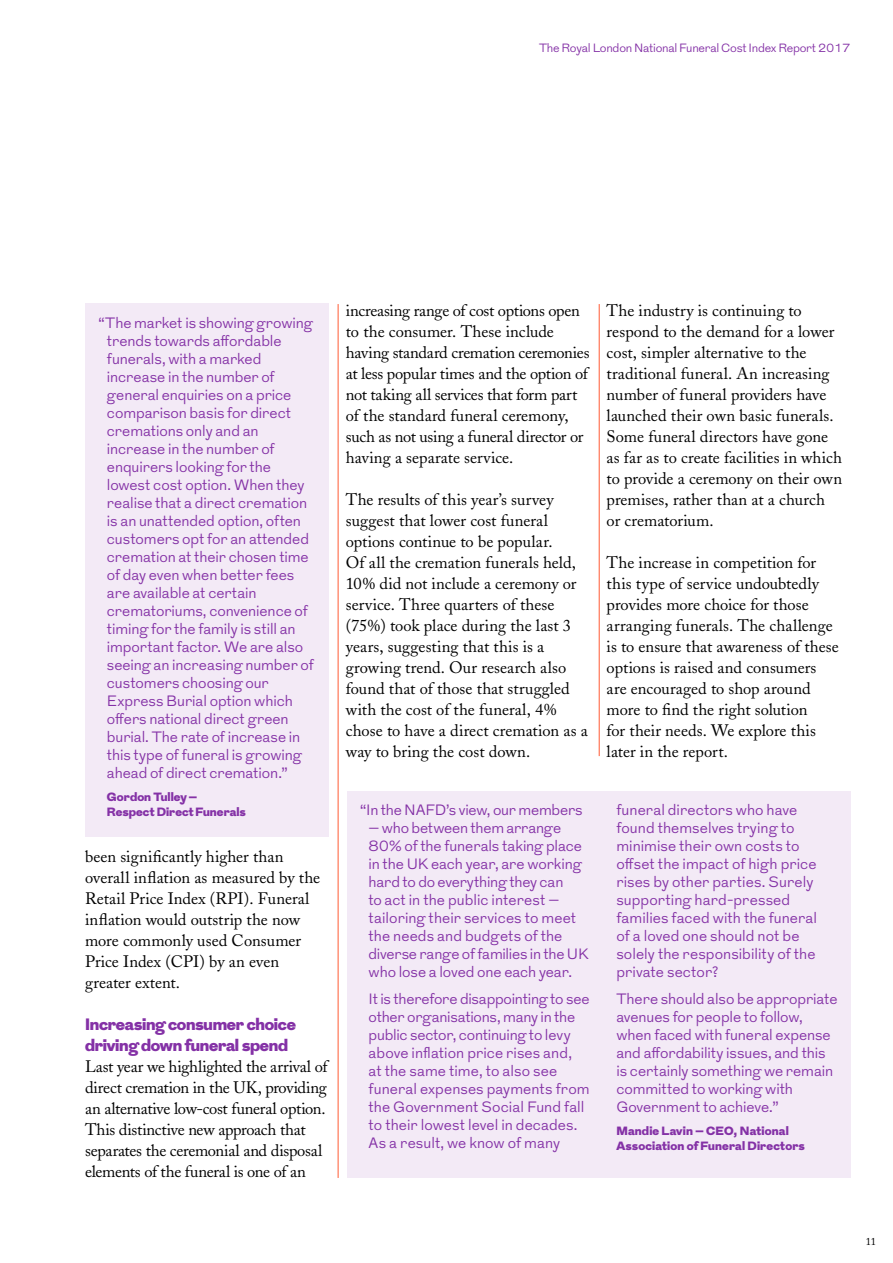
<style>
.page{position:relative;width:893px;height:1263px;background:#fff}
.page>*{position:absolute;margin:0;border:0;box-sizing:border-box;transform-origin:0 0}
.t1{font:16.5px/21px "Adobe Caslon";color:#000}
.t2{font:16.5px/21px "Adobe Caslon";letter-spacing:-.02em;color:#000}
.t3{font:900 16.5px/21px "Grot";letter-spacing:-.015em;color:#8431a6}
.t4{font:300 15px/18px "Grot";letter-spacing:-.005em;color:#8431a6}
.t5{font:900 12px/15px "Grot";letter-spacing:.01em;color:#8431a6}
.t6{font:300 12px "Grot";letter-spacing:-.02em;color:#8431a6}
.t7{font:10.5px "Adobe Caslon";color:#000}
</style>
<div class="page">
<hr style="left:338px;top:304px;width:1px;height:874px;background:#ff5b35">
<hr style="left:599px;top:304px;width:1px;height:452px;background:#ff5b35">
<div style="left:347px;top:791px;width:503px;height:387px;background:#f3eaf6"></div>
<div style="left:86px;top:304px;width:243px;height:533px;background:#f3eaf6"></div>
<p class="t6" style="left:539px;top:39px;width:313px">The Royal London National Funeral Cost Index Report 2017</p>
<p class="t4" style="left:107px;top:314px;width:208px;text-indent:-9px">“The market is showing growing trends towards affordable funerals, with a marked increase in the number of general enquiries on a price comparison basis for direct cremations only and an increase in the number of enquirers looking for the lowest cost option. When they realise that a direct cremation is an unattended option, often customers opt for an attended cremation at their chosen time of day even when better fees are available at certain crematoriums, convenience of timing for the family is still an important factor. We are also seeing an increasing number of customers choosing our<br>Express Burial option which offers national direct green burial. The rate of increase in this type of funeral is growing ahead of direct cremation.”</p>
<p class="t5" style="left:107px;top:790px;width:140px">Gordon Tulley –<br>Respect Direct Funerals</p>
<p class="t1" style="left:85px;top:846px;width:237px">been significantly higher than overall inflation as measured by the<br>Retail Price Index (RPI). Funeral inflation would outstrip the now more commonly used Consumer<br>Price Index (CPI) by an even greater extent.</p>
<p class="t3" style="left:85px;top:1015px;width:212px">Increasing consumer choice driving down funeral spend</p>
<p class="t2" style="left:85px;top:1056px;width:244px">Last year we highlighted the arrival of direct cremation in the UK, providing an alternative low-cost funeral option.<br>This distinctive new approach that separates the ceremonial and disposal elements of the funeral is one of an</p>
<p class="t1" style="left:346px;top:300px;width:245px">increasing range of cost options open to the consumer. These include having standard cremation ceremonies at less popular times and the option of not taking all services that form part of the standard funeral ceremony, such as not using a funeral director or having a separate service.</p>
<p class="t1" style="left:346px;top:489px;width:243px">The results of this year’s survey suggest that lower cost funeral options continue to be popular.<br>Of all the cremation funerals held,<br>10% did not include a ceremony or service. Three quarters of these (75%) took place during the last 3 years, suggesting that this is a growing trend. Our research also found that of those that struggled with the cost of the funeral, 4% chose to have a direct cremation as a way to bring the cost down.</p>
<p class="t4" style="left:360px;top:801px;width:224px">“In the NAFD’s view, our members</p>
<p class="t4" style="left:369px;top:819px;width:221px">– who between them arrange<br>80% of the funerals taking place in the UK each year, are working hard to do everything they can<br>to act in the public interest – tailoring their services to meet the needs and budgets of the diverse range of families in the UK who lose a loved one each year.</p>
<p class="t4" style="left:369px;top:990px;width:223px">It is therefore disappointing to see other organisations, many in the public sector, continuing to levy above inflation price rises and,<br>at the same time, to also see funeral expenses payments from the Government Social Fund fall to their lowest level in decades.<br>As a result, we know of many</p>
<p class="t1" style="left:607px;top:300px;width:237px">The industry is continuing to respond to the demand for a lower cost, simpler alternative to the traditional funeral. An increasing number of funeral providers have launched their own basic funerals.<br>Some funeral directors have gone as far as to create facilities in which to provide a ceremony on their own premises, rather than at a church or crematorium.</p>
<p class="t1" style="left:607px;top:552px;width:234px">The increase in competition for this type of service undoubtedly provides more choice for those arranging funerals. The challenge is to ensure that awareness of these options is raised and consumers are encouraged to shop around more to find the right solution<br>for their needs. We explore this later in the report.</p>
<p class="t4" style="left:616px;top:801px;width:202px">funeral directors who have found themselves trying to minimise their own costs to offset the impact of high price rises by other parties. Surely supporting hard-pressed families faced with the funeral of a loved one should not be solely the responsibility of the private sector?</p>
<p class="t4" style="left:616px;top:990px;width:223px">There should also be appropriate avenues for people to follow, when faced with funeral expense and affordability issues, and this is certainly something we remain committed to working with<br>Government to achieve.”</p>
<p class="t5" style="left:616px;top:1124px;width:190px">Mandie Lavin – CEO, National<br>Association of Funeral Directors</p>
<p class="t7" style="left:866px;top:1235px;width:12px">11</p>
</div>
